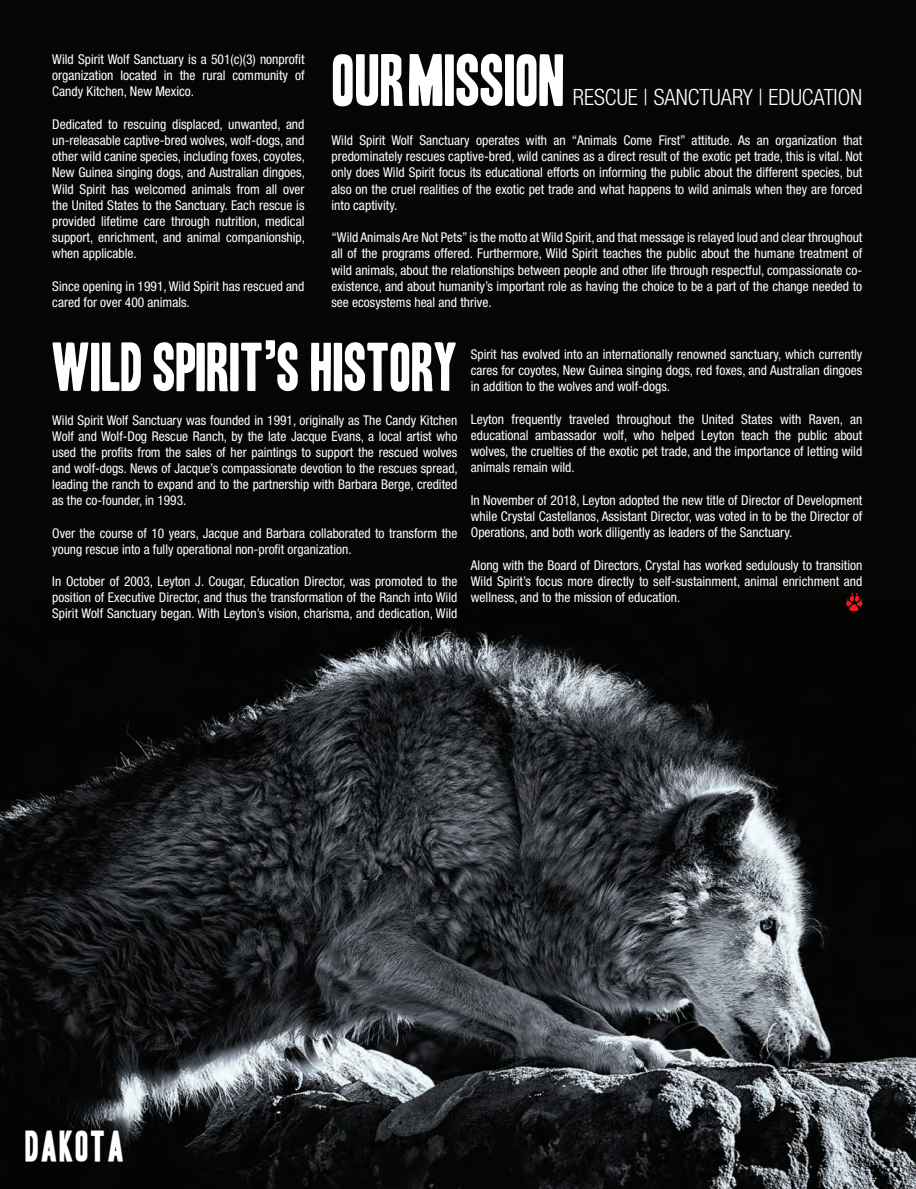
<style>
.page{position:relative;width:916px;height:1189px;background:#050605}
.page>*{position:absolute;margin:0;border:0;box-sizing:border-box;transform-origin:0 0}
.t1{font:63.3px "Headline One HPLHS";color:#fff}
.t2{font:59.4px "Headline One HPLHS";color:#fff}
.t3{font:37.5px "Headline One HPLHS";letter-spacing:.05em;color:#fff}
.t4{font:300 condensed 22.5px "Helvetica Neue LT Std";color:#fff}
.t5{font:condensed 13.5px/16.2px "Helvetica Neue LT Std";color:#fff;text-align:justify}
</style>
<div class="page">
<img style="left:0;top:602px;width:916px;height:587px">
<svg style="left:846px;top:593px;width:16px;height:18px"></svg>
<p class="t5" style="left:52px;top:51px;width:254px">Wild Spirit Wolf Sanctuary is a 501(c)(3) nonprofit organization located in the rural community of Candy Kitchen, New Mexico.</p>
<p class="t5" style="left:52px;top:116px;width:254px">Dedicated to rescuing displaced, unwanted, and un-releasable captive-bred wolves, wolf-dogs, and other wild canine species, including foxes, coyotes, New Guinea singing dogs, and Australian dingoes, Wild Spirit has welcomed animals from all over the United States to the Sanctuary. Each rescue is provided lifetime care through nutrition, medical support, enrichment, and animal companionship, when applicable.</p>
<p class="t5" style="left:52px;top:278px;width:254px">Since opening in 1991, Wild Spirit has rescued and cared for over 400 animals.</p>
<p class="t1" style="left:333px;top:50px;width:234px">OURMISSION</p>
<p class="t4" style="left:573px;top:84px;width:291px">RESCUE | SANCTUARY | EDUCATION</p>
<p class="t5" style="left:331px;top:132px;width:532px">Wild Spirit Wolf Sanctuary operates with an “Animals Come First” attitude. As an organization that predominately rescues captive-bred, wild canines as a direct result of the exotic pet trade, this is vital. Not only does Wild Spirit focus its educational efforts on informing the public about the different species, but also on the cruel realities of the exotic pet trade and what happens to wild animals when they are forced into captivity.</p>
<p class="t5" style="left:331px;top:229px;width:532px">“Wild Animals Are Not Pets” is the motto at Wild Spirit, and that message is relayed loud and clear throughout all of the programs offered. Furthermore, Wild Spirit teaches the public about the humane treatment of wild animals, about the relationships between people and other life through respectful, compassionate co&shy;existence, and about humanity’s important role as having the choice to be a part of the change needed to see ecosystems heal and thrive.</p>
<p class="t2" style="left:52px;top:339px;width:407px">WILD SPIRIT’S HISTORY</p>
<p class="t5" style="left:52px;top:412px;width:407px">Wild Spirit Wolf Sanctuary was founded in 1991, originally as The Candy Kitchen Wolf and Wolf-Dog Rescue Ranch, by the late Jacque Evans, a local artist who used the profits from the sales of her paintings to support the rescued wolves and wolf-dogs. News of Jacque’s compassionate devotion to the rescues spread, leading the ranch to expand and to the partnership with Barbara Berge, credited as the co-founder, in 1993.</p>
<p class="t5" style="left:52px;top:525px;width:407px">Over the course of 10 years, Jacque and Barbara collaborated to transform the young rescue into a fully operational non-profit organization.</p>
<p class="t5" style="left:52px;top:573px;width:407px">In October of 2003, Leyton J. Cougar, Education Director, was promoted to the position of Executive Director, and thus the transformation of the Ranch into Wild Spirit Wolf Sanctuary began. With Leyton’s vision, charisma, and dedication, Wild</p>
<p class="t5" style="left:471px;top:346px;width:393px">Spirit has evolved into an internationally renowned sanctuary, which currently cares for coyotes, New Guinea singing dogs, red foxes, and Australian dingoes in addition to the wolves and wolf-dogs.</p>
<p class="t5" style="left:471px;top:411px;width:393px">Leyton frequently traveled throughout the United States with Raven, an educational ambassador wolf, who helped Leyton teach the public about wolves, the cruelties of the exotic pet trade, and the importance of letting wild animals remain wild.</p>
<p class="t5" style="left:471px;top:492px;width:393px">In November of 2018, Leyton adopted the new title of Director of Development while Crystal Castellanos, Assistant Director, was voted in to be the Director of Operations, and both work diligently as leaders of the Sanctuary.</p>
<p class="t5" style="left:471px;top:557px;width:393px">Along with the Board of Directors, Crystal has worked sedulously to transition Wild Spirit’s focus more directly to self-sustainment, animal enrichment and wellness, and to the mission of education.</p>
<p class="t3" style="left:25px;top:1128px;width:101px">DAKOTA</p>
</div>
